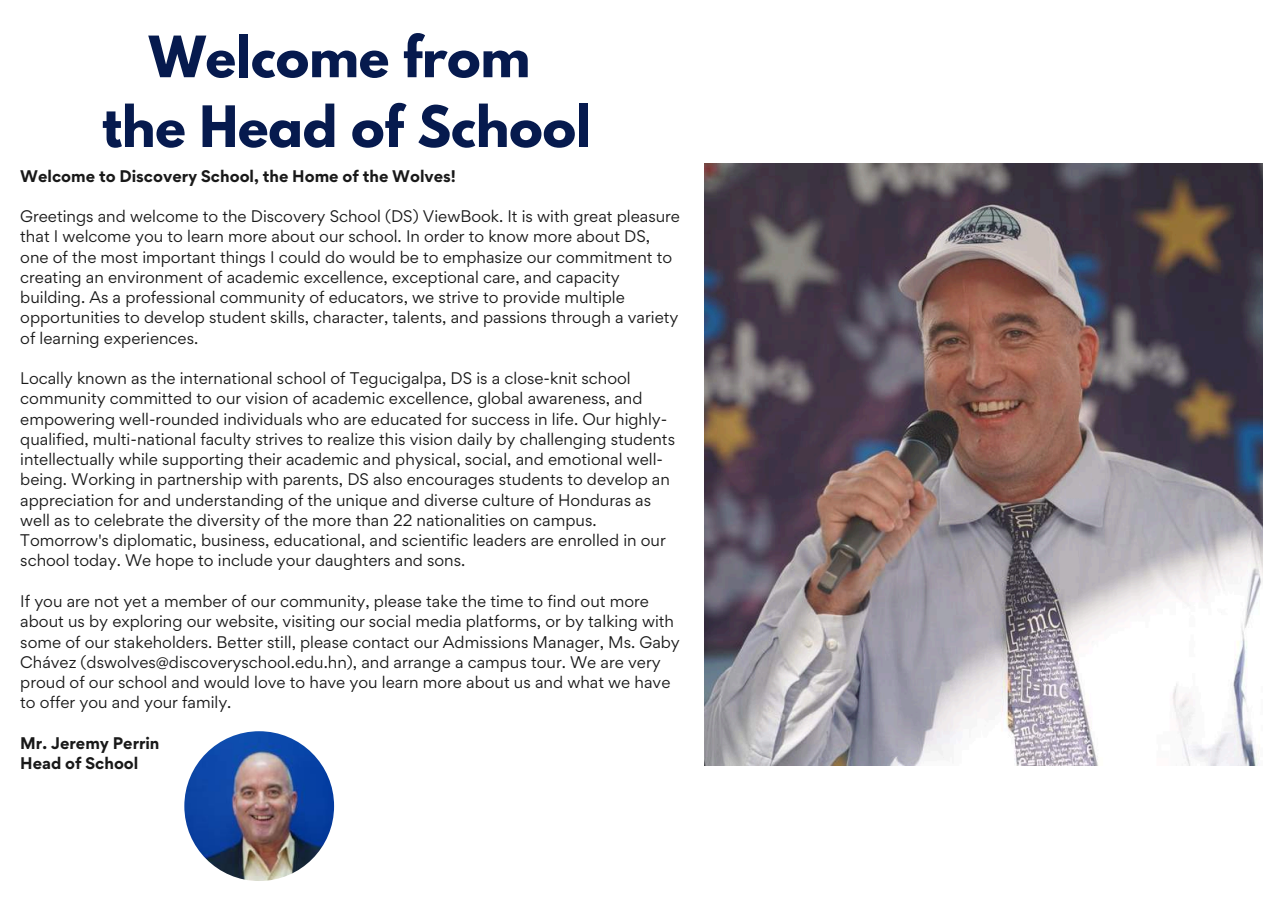
<style>
.page{position:relative;width:1263px;height:897px;background:#fff}
.page>*{position:absolute;margin:0;border:0;box-sizing:border-box;transform-origin:0 0}
.t1{font:700 50.55px/69.8px "League Spartan";color:#061a4e;text-align:center}
.t2{font:15px/20.2px "Gordita";color:#191919}
.t3{font:700 15px/20.2px "Gordita";color:#191919}
</style>
<div class="page">
<img style="left:184px;top:731px;width:150px;height:150px;border-radius:50%">
<img style="left:705px;top:163px;width:558px;height:602px">
<h1 class="t1" style="left:102px;top:28px;width:490px">Welcome from<br>the Head of School</h1>
<p class="t3" style="left:20px;top:165px;width:437px">Welcome to Discovery School, the Home of the Wolves!</p>
<p class="t2" style="left:20px;top:206px;width:661px">Greetings and welcome to the Discovery School (DS) ViewBook. It is with great pleasure that I welcome you to learn more about our school. In order to know more about DS, one of the most important things I could do would be to emphasize our commitment to creating an environment of academic excellence, exceptional care, and capacity building. As a professional community of educators, we strive to provide multiple opportunities to develop student skills, character, talents, and passions through a variety of learning experiences.</p>
<p class="t2" style="left:20px;top:368px;width:656px">Locally known as the international school of Tegucigalpa, DS is a close-knit school community committed to our vision of academic excellence, global awareness, and empowering well-rounded individuals who are educated for success in life. Our highly&shy;qualified, multi-national faculty strives to realize this vision daily by challenging students intellectually while supporting their academic and physical, social, and emotional well&shy;being. Working in partnership with parents, DS also encourages students to develop an appreciation for and understanding of the unique and diverse culture of Honduras as well as to celebrate the diversity of the more than 22 nationalities on campus.<br>Tomorrow's diplomatic, business, educational, and scientific leaders are enrolled in our school today. We hope to include your daughters and sons.</p>
<p class="t2" style="left:20px;top:591px;width:661px">If you are not yet a member of our community, please take the time to find out more about us by exploring our website, visiting our social media platforms, or by talking with some of our stakeholders. Better still, please contact our Admissions Manager, Ms. Gaby Chávez (dswolves@discoveryschool.edu.hn), and arrange a campus tour. We are very proud of our school and would love to have you learn more about us and what we have to offer you and your family.</p>
<p class="t3" style="left:20px;top:732px;width:141px">Mr. Jeremy Perrin<br>Head of School</p>
</div>
